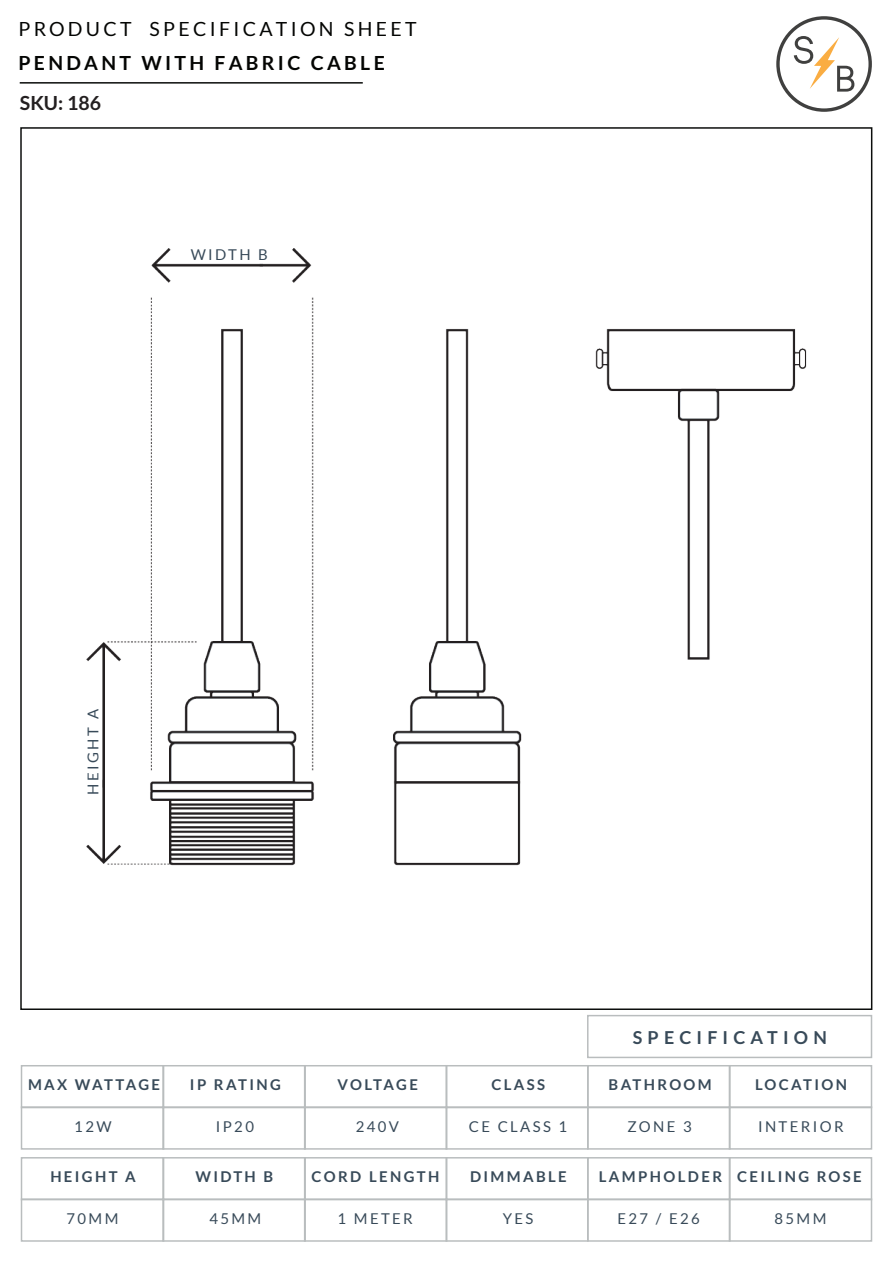
<style>
.page{position:relative;width:893px;height:1263px;background:#fff}
.page>*{position:absolute;margin:0;border:0;box-sizing:border-box;transform-origin:0 0}
.t1{font:19.5px "Lato";letter-spacing:.17em;color:#040503}
.t2{font:700 19.5px "Lato";letter-spacing:.17em;color:#040503}
.t3{font:700 19.5px "Lato";color:#231f20}
.t4{font:700 17.85px "Lato";letter-spacing:.29em;color:#384a59}
.t5{font:700 14.85px "Lato";letter-spacing:.16em;color:#384a59}
.t6{font:14.85px "Lato";letter-spacing:.16em;color:#384a59}
.t7{font:700 14.85px "Lato";letter-spacing:.135em;color:#384a59}
</style>
<div class="page">
<div style="left:21px;top:1065px;width:143px;height:43px;border:1px solid #b9bdbe"></div>
<div style="left:162px;top:1065px;width:144px;height:43px;border:1px solid #b9bdbe"></div>
<div style="left:304px;top:1065px;width:143px;height:43px;border:1px solid #b9bdbe"></div>
<div style="left:445px;top:1065px;width:144px;height:43px;border:1px solid #b9bdbe"></div>
<div style="left:587px;top:1065px;width:144px;height:43px;border:1px solid #b9bdbe"></div>
<div style="left:21px;top:1106px;width:143px;height:44px;border:1px solid #b9bdbe"></div>
<div style="left:162px;top:1106px;width:144px;height:44px;border:1px solid #b9bdbe"></div>
<div style="left:304px;top:1106px;width:143px;height:44px;border:1px solid #b9bdbe"></div>
<div style="left:445px;top:1106px;width:144px;height:44px;border:1px solid #b9bdbe"></div>
<div style="left:587px;top:1106px;width:144px;height:44px;border:1px solid #b9bdbe"></div>
<div style="left:729px;top:1065px;width:143px;height:43px;border:1px solid #b9bdbe"></div>
<div style="left:729px;top:1106px;width:143px;height:44px;border:1px solid #b9bdbe"></div>
<div style="left:587px;top:1015px;width:285px;height:43px;border:1px solid #b9bdbe"></div>
<div style="left:21px;top:1157px;width:143px;height:43px;border:1px solid #b9bdbe"></div>
<div style="left:162px;top:1157px;width:144px;height:43px;border:1px solid #b9bdbe"></div>
<div style="left:304px;top:1157px;width:143px;height:43px;border:1px solid #b9bdbe"></div>
<div style="left:445px;top:1157px;width:144px;height:43px;border:1px solid #b9bdbe"></div>
<div style="left:587px;top:1157px;width:144px;height:43px;border:1px solid #b9bdbe"></div>
<div style="left:21px;top:1198px;width:143px;height:44px;border:1px solid #b9bdbe"></div>
<div style="left:162px;top:1198px;width:144px;height:44px;border:1px solid #b9bdbe"></div>
<div style="left:304px;top:1198px;width:143px;height:44px;border:1px solid #b9bdbe"></div>
<div style="left:445px;top:1198px;width:144px;height:44px;border:1px solid #b9bdbe"></div>
<div style="left:587px;top:1198px;width:144px;height:44px;border:1px solid #b9bdbe"></div>
<div style="left:729px;top:1157px;width:143px;height:43px;border:1px solid #b9bdbe"></div>
<div style="left:729px;top:1198px;width:143px;height:44px;border:1px solid #b9bdbe"></div>
<img style="left:86px;top:248px;width:721px;height:618px">
<hr style="left:20px;top:82px;width:343px;height:2px;background:#0a0c0a">
<svg style="left:776px;top:16px;width:96px;height:96px"></svg>
<h1 class="t1" style="left:18px;top:18px;width:400px">PRODUCT SPECIFICATION SHEET</h1>
<h1 class="t2" style="left:18px;top:51px;width:368px">PENDANT WITH FABRIC CABLE</h1>
<h1 class="t3" style="left:20px;top:91px;width:83px">SKU: 186</h1>
<p class="t6" style="left:191px;top:247px;width:79px">WIDTH B</p>
<p class="t6" style="left:85px;top:794px;width:87px;rotate:-90deg">HEIGHT A</p>
<p class="t5" style="left:28px;top:1076px;width:134px">MAX WATTAGE</p>
<p class="t6" style="left:74px;top:1118px;width:39px">12W</p>
<p class="t5" style="left:50px;top:1168px;width:87px">HEIGHT A</p>
<p class="t6" style="left:67px;top:1210px;width:53px">70MM</p>
<p class="t5" style="left:190px;top:1076px;width:92px">IP RATING</p>
<p class="t6" style="left:216px;top:1118px;width:40px">IP20</p>
<p class="t7" style="left:338px;top:1076px;width:82px">VOLTAGE</p>
<p class="t6" style="left:356px;top:1118px;width:45px">240V</p>
<p class="t5" style="left:491px;top:1076px;width:55px">CLASS</p>
<p class="t6" style="left:469px;top:1118px;width:100px">CE CLASS 1</p>
<p class="t4" style="left:633px;top:1027px;width:196px">SPECIFICATION</p>
<p class="t5" style="left:609px;top:1076px;width:105px">BATHROOM</p>
<p class="t5" style="left:755px;top:1076px;width:94px">LOCATION</p>
<p class="t6" style="left:628px;top:1118px;width:66px">ZONE 3</p>
<p class="t6" style="left:758px;top:1118px;width:87px">INTERIOR</p>
<p class="t5" style="left:195px;top:1168px;width:79px">WIDTH B</p>
<p class="t5" style="left:311px;top:1168px;width:129px">CORD LENGTH</p>
<p class="t5" style="left:470px;top:1168px;width:98px">DIMMABLE</p>
<p class="t5" style="left:599px;top:1168px;width:264px">LAMPHOLDER CEILING ROSE</p>
<p class="t6" style="left:209px;top:1210px;width:53px">45MM</p>
<p class="t6" style="left:338px;top:1210px;width:77px">1 METER</p>
<p class="t6" style="left:503px;top:1210px;width:32px">YES</p>
<p class="t6" style="left:618px;top:1210px;width:84px">E27 / E26</p>
<p class="t6" style="left:774px;top:1210px;width:53px">85MM</p>
</div>
